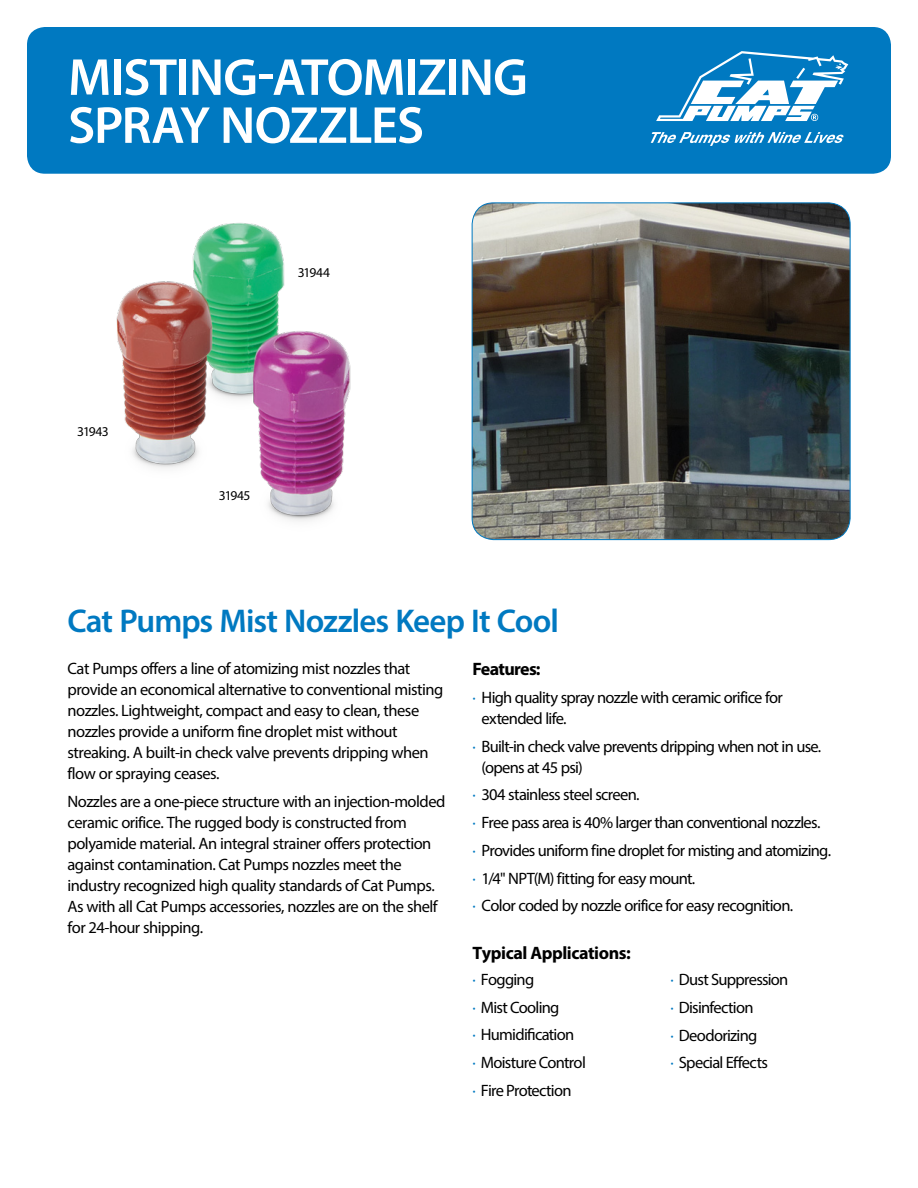
<style>
.page{position:relative;width:918px;height:1188px;background:#fff}
.page>*{position:absolute;margin:0;border:0;box-sizing:border-box;transform-origin:0 0}
.t1{font:600 52.5px/48px "Myriad Pro";letter-spacing:-.02em;color:#fff}
.t2{font:600 33px "Myriad Pro";letter-spacing:-.025em;color:#0079c1}
.t3{font:700 18px "Myriad Pro";letter-spacing:-.025em;color:#000}
.t4{font:16.5px/21px "Myriad Pro";letter-spacing:-.03em;color:#000}
.t5{font:13.5px "Myriad Pro";letter-spacing:-.065em;color:#000}
.s1{color:#0079c1}
</style>
<div class="page">
<img style="left:116px;top:223px;width:235px;height:298px">
<div style="left:27px;top:27px;width:864px;height:147px;background:#0079c1;border-radius:18px"></div>
<svg style="left:656px;top:51px;width:192px;height:70px"></svg>
<svg style="left:651px;top:132px;width:193px;height:14px"></svg>
<img style="left:472px;top:203px;width:378px;height:337px">
<div style="left:472px;top:202px;width:378px;height:338px;border:1px solid #0079c1;border-radius:22px"></div>
<h1 class="t1" style="left:68px;top:52px;width:461px">MISTING-ATOMIZING<br>SPRAY NOZZLES</h1>
<p class="t5" style="left:77px;top:423px;width:33px">31943</p>
<p class="t5" style="left:298px;top:264px;width:34px">31944</p>
<p class="t5" style="left:219px;top:488px;width:33px">31945</p>
<h2 class="t2" style="left:68px;top:600px;width:493px">Cat Pumps Mist Nozzles Keep It Cool</h2>
<p class="t4" style="left:67px;top:658px;width:377px">Cat Pumps offers a line of atomizing mist nozzles that provide an economical alternative to conventional misting nozzles. Lightweight, compact and easy to clean, these nozzles provide a uniform fine droplet mist without streaking. A built-in check valve prevents dripping when flow or spraying ceases.</p>
<p class="t4" style="left:67px;top:791px;width:379px">Nozzles are a one-piece structure with an injection-molded ceramic orifice. The rugged body is constructed from polyamide material. An integral strainer offers protection against contamination. Cat Pumps nozzles meet the industry recognized high quality standards of Cat Pumps.<br>As with all Cat Pumps accessories, nozzles are on the shelf for 24-hour shipping.</p>
<p class="t3" style="left:472px;top:657px;width:70px">Features:</p>
<p class="t4" style="left:482px;top:687px;width:303px;text-indent:-9px"><span class="s1">·</span> High quality spray nozzle with ceramic orifice for extended life.</p>
<p class="t4" style="left:482px;top:735px;width:341px;text-indent:-9px"><span class="s1">·</span> Built-in check valve prevents dripping when not in use. (opens at 45 psi)</p>
<p class="t4" style="left:472px;top:781px;width:360px;line-height:27.8px"><span class="s1">·</span> 304 stainless steel screen.<br><span class="s1">·</span> Free pass area is 40% larger than conventional nozzles.<br><span class="s1">·</span> Provides uniform fine droplet for misting and atomizing. <span class="s1">·</span> 1/4" NPT(M) fitting for easy mount.<br><span class="s1">·</span> Color coded by nozzle orifice for easy recognition.</p>
<p class="t3" style="left:472px;top:942px;width:160px">Typical Applications:</p>
<p class="t4" style="left:472px;top:965px;width:115px;line-height:27.8px"><span class="s1">·</span> Fogging<br><span class="s1">·</span> Mist Cooling<br><span class="s1">·</span> Humidification<br><span class="s1">·</span> Moisture Control <span class="s1">·</span> Fire Protection</p>
<p class="t4" style="left:670px;top:965px;width:119px;line-height:27.8px"><span class="s1">·</span> Dust Suppression <span class="s1">·</span> Disinfection<br><span class="s1">·</span> Deodorizing<br><span class="s1">·</span> Special Effects</p>
</div>
